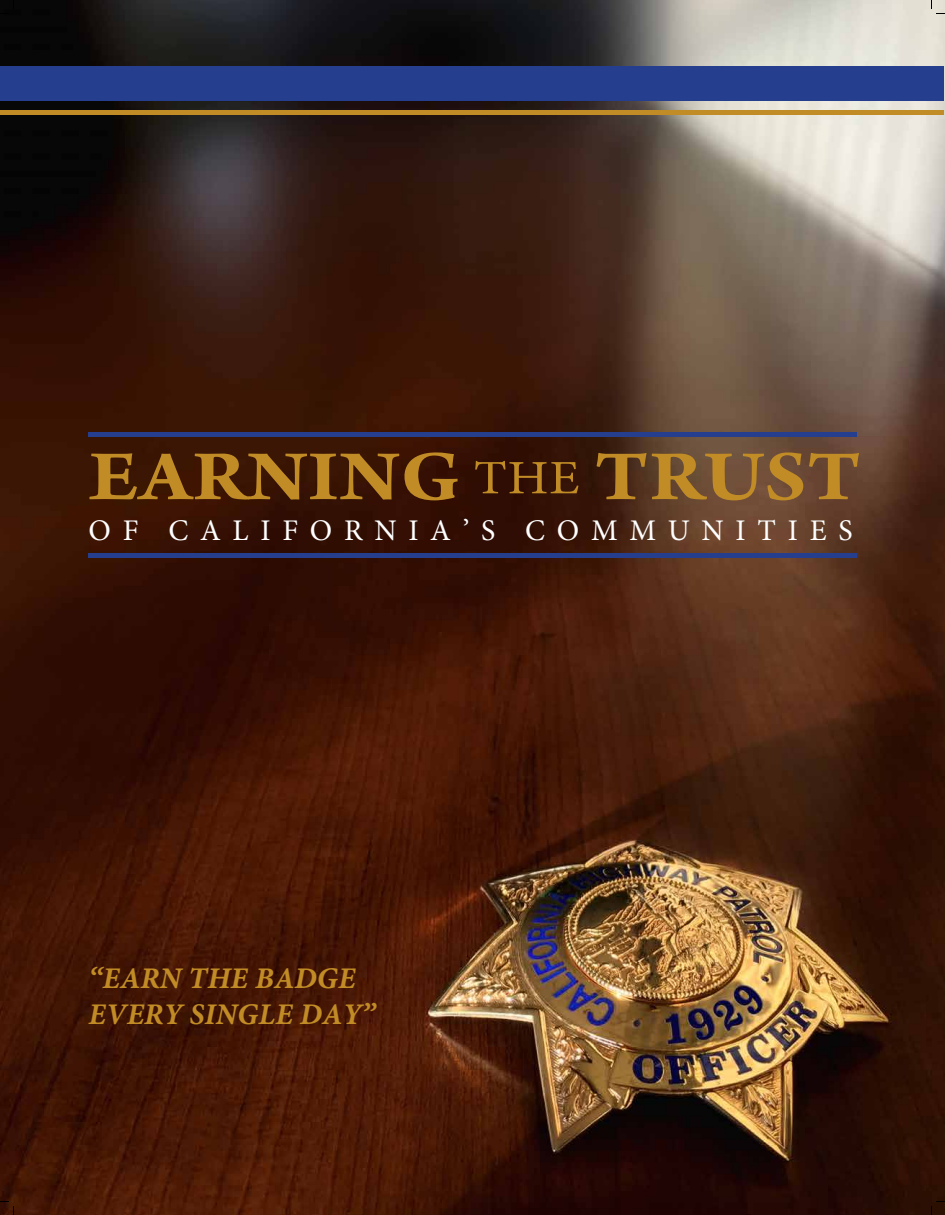
<style>
.page{position:relative;width:945px;height:1215px;background:#fff}
.page>*{position:absolute;margin:0;border:0;box-sizing:border-box;transform-origin:0 0}
.t1{font:700 75px "Arno Pro";letter-spacing:.01em;color:#c18c26;scale:1.12 1}
.t2{font:48px "Minion Pro";color:#c18c26;scale:1.12 1}
.t3{font:30px/36px "Minion Pro Bold It Capt";color:#c18c26}
.t4{font:30px "Minion Pro";letter-spacing:.39em;color:#fff}
</style>
<div class="page">
<img style="left:0;top:0;width:945px;height:1215px">
<div style="left:1px;top:67px;width:943px;height:34px;background:#253f8e"></div>
<hr style="left:1px;top:111px;width:943px;height:4px;background:#c18c26">
<hr style="left:88px;top:554px;width:769px;height:4px;background:#253f8e">
<hr style="left:88px;top:433px;width:769px;height:4px;background:#253f8e">
<svg style="left:0;top:0;width:14px;height:14px"></svg>
<svg style="left:0;top:1201px;width:14px;height:14px"></svg>
<svg style="left:931px;top:0;width:14px;height:14px"></svg>
<svg style="left:931px;top:1201px;width:14px;height:14px"></svg>
<h1 class="t1" style="left:89px;top:433px;width:333px">EARNING</h1>
<h1 class="t1" style="left:595px;top:433px;width:239px">TRUST</h1>
<p class="t4" style="left:89px;top:513px;width:766px">OF CALIFORNIA’S COMMUNITIES</p>
<h2 class="t2" style="left:474px;top:449px;width:96px">THE</h2>
<p class="t3" style="left:88px;top:962px;width:289px">“EARN THE BADGE<br>EVERY SINGLE DAY”</p>
</div>
